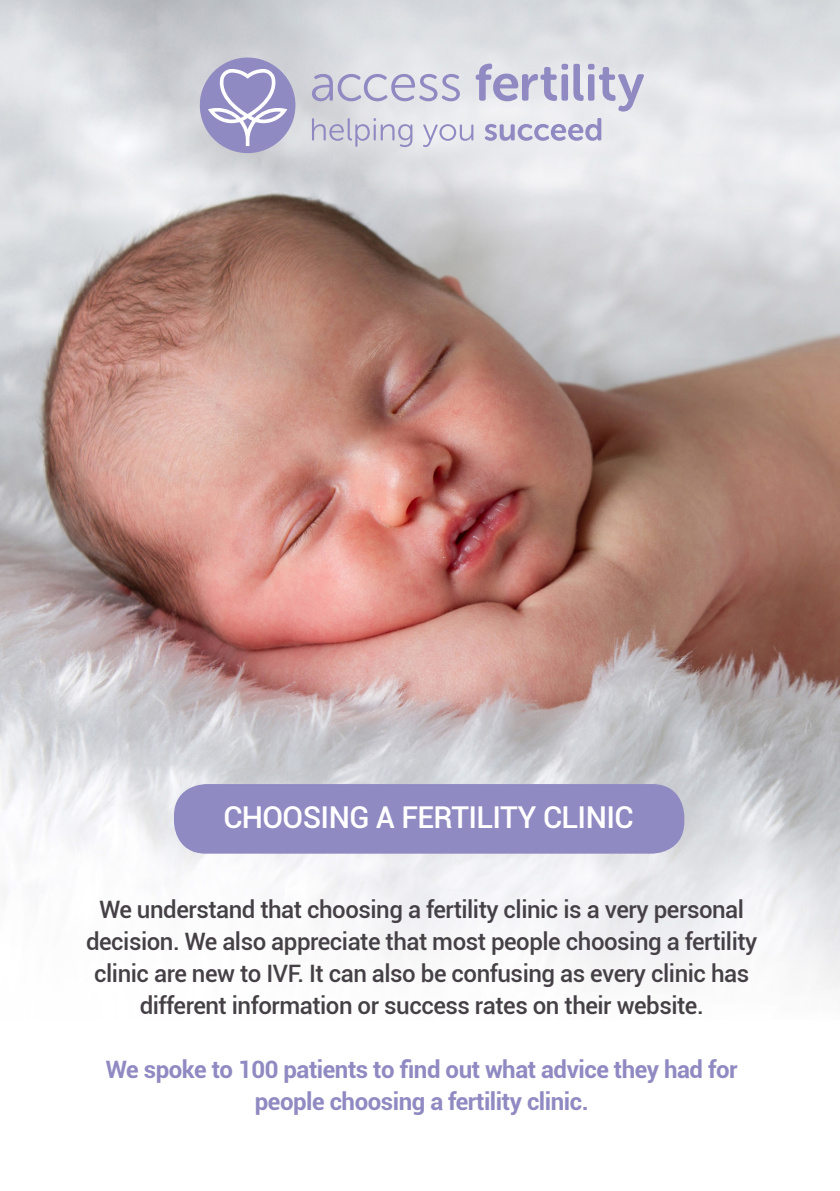
<style>
.page{position:relative;width:840px;height:1191px;background:#fff}
.page>*{position:absolute;margin:0;border:0;box-sizing:border-box;transform-origin:0 0}
.t1{font:500 30.2px "Roboto";letter-spacing:-.02em;color:#fff}
.t2{font:500 24px/32px "Roboto";letter-spacing:-.02em;color:#454045;text-align:center}
.t3{font:700 24px/32px "Roboto";letter-spacing:-.02em;color:#908ac2;text-align:center}
</style>
<div class="page">
<img style="left:0;top:0;width:839px;height:988px">
<div style="left:200px;top:58px;width:95px;height:95px;background:#908ac2;border-radius:50%"></div>
<svg style="left:208px;top:69px;width:79px;height:77px"></svg>
<svg style="left:312px;top:74px;width:147px;height:27px;background:#c6c6da"></svg>
<svg style="left:475px;top:64px;width:92px;height:37px;background:#c1c0d9"></svg>
<svg style="left:573px;top:64px;width:71px;height:48px;background:#c9c8dd"></svg>
<svg style="left:312px;top:118px;width:100px;height:29px;background:#ccccdb"></svg>
<svg style="left:422px;top:124px;width:51px;height:23px"></svg>
<svg style="left:484px;top:118px;width:117px;height:23px;background:#c9c7de"></svg>
<div style="left:174px;top:784px;width:510px;height:69px;background:#908ac2;border-radius:32px"></div>
<p class="t1" style="left:223px;top:796px;width:411px">CHOOSING A FERTILITY CLINIC</p>
<p class="t2" style="left:86px;top:893px;width:672px">We understand that choosing a fertility clinic is a very personal decision. We also appreciate that most people choosing a fertility clinic are new to IVF. It can also be confusing as every clinic has different information or success rates on their website.</p>
<p class="t3" style="left:106px;top:1053px;width:632px">We spoke to 100 patients to find out what advice they had for people choosing a fertility clinic.</p>
</div>
